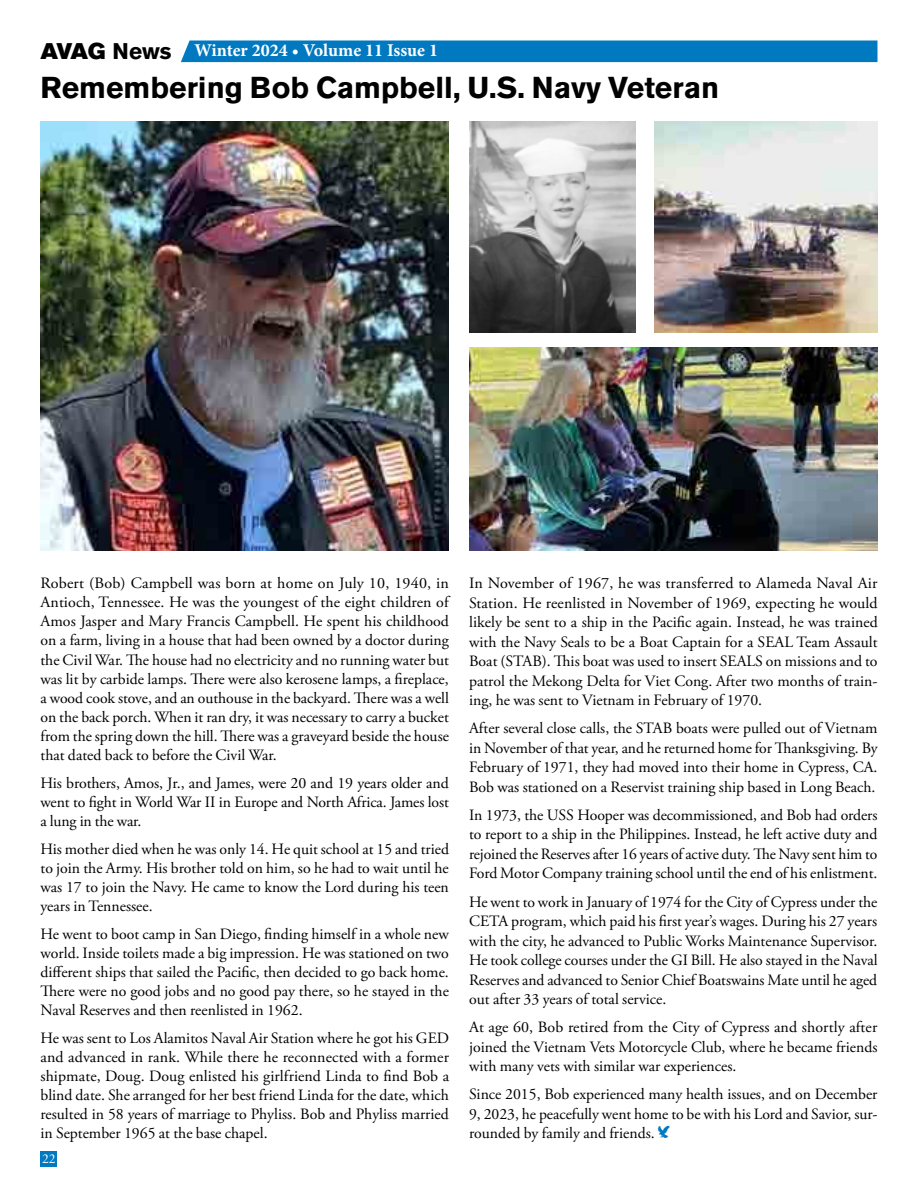
<style>
.page{position:relative;width:918px;height:1188px;background:#fff}
.page>*{position:absolute;margin:0;border:0;box-sizing:border-box;transform-origin:0 0}
.t1{font:700 30px "Akzidenz Grotesk BE";color:#000}
.t2{font:22.5px "Akzidenz Grotesk BE Super";color:#000}
.t3{font:700 18px "Minion Pro";color:#fff}
.t4{font:15.75px/19px "Adobe Garamond Pro";color:#000;text-align:justify}
.t5{font:13.5px "Adobe Garamond";color:#fff}
.s1{font-family:"Akzidenz Grotesk BE";font-weight:700}
.s2{font-family:"Eaglemania";font-size:16.2px;color:#0079c1}
</style>
<div class="page">
<div style="left:181px;top:40px;width:696px;height:22px;background:#0079c1"></div>
<div style="left:40px;top:1151px;width:17px;height:16px;background:#0079c1"></div>
<img style="left:469px;top:348px;width:409px;height:202px">
<img style="left:654px;top:121px;width:224px;height:212px">
<img style="left:469px;top:121px;width:166px;height:212px">
<img style="left:40px;top:121px;width:409px;height:429px">
<h2 class="t2" style="left:40px;top:38px;width:133px">AVAG <span class="s1">News</span></h2>
<p class="t3" style="left:195px;top:38px;width:245px">Winter 2024 • Volume 11 Issue 1</p>
<h1 class="t1" style="left:40px;top:70px;width:680px">Remembering Bob Campbell, U.S. Navy Veteran</h1>
<p class="t4" style="left:40px;top:574px;width:410px">Robert (Bob) Campbell was born at home on July 10, 1940, in Antioch, Tennessee. He was the youngest of the eight children of Amos Jasper and Mary Francis Campbell. He spent his childhood on a farm, living in a house that had been owned by a doctor during the Civil War. The house had no electricity and no running water but was lit by carbide lamps. There were also kerosene lamps, a fireplace, a wood cook stove, and an outhouse in the backyard. There was a well on the back porch. When it ran dry, it was necessary to carry a bucket from the spring down the hill. There was a graveyard beside the house that dated back to before the Civil War.</p>
<p class="t4" style="left:40px;top:774px;width:410px">His brothers, Amos, Jr., and James, were 20 and 19 years older and went to fight in World War II in Europe and North Africa. James lost a lung in the war.</p>
<p class="t4" style="left:40px;top:840px;width:410px">His mother died when he was only 14. He quit school at 15 and tried to join the Army. His brother told on him, so he had to wait until he was 17 to join the Navy. He came to know the Lord during his teen years in Tennessee.</p>
<p class="t4" style="left:40px;top:925px;width:410px">He went to boot camp in San Diego, finding himself in a whole new world. Inside toilets made a big impression. He was stationed on two different ships that sailed the Pacific, then decided to go back home.<br>There were no good jobs and no good pay there, so he stayed in the Naval Reserves and then reenlisted in 1962.</p>
<p class="t4" style="left:40px;top:1029px;width:410px">He was sent to Los Alamitos Naval Air Station where he got his GED and advanced in rank. While there he reconnected with a former shipmate, Doug. Doug enlisted his girlfriend Linda to find Bob a blind date. She arranged for her best friend Linda for the date, which resulted in 58 years of marriage to Phyliss. Bob and Phyliss married in September 1965 at the base chapel.</p>
<p class="t5" style="left:42px;top:1152px;width:15px">22</p>
<p class="t4" style="left:469px;top:574px;width:410px;line-height:19.5px">In November of 1967, he was transferred to Alameda Naval Air Station. He reenlisted in November of 1969, expecting he would likely be sent to a ship in the Pacific again. Instead, he was trained with the Navy Seals to be a Boat Captain for a SEAL Team Assault Boat (STAB). This boat was used to insert SEALS on missions and to patrol the Mekong Delta for Viet Cong. After two months of train&shy;ing, he was sent to Vietnam in February of 1970.</p>
<p class="t4" style="left:469px;top:719px;width:410px;line-height:19.5px">After several close calls, the STAB boats were pulled out of Vietnam in November of that year, and he returned home for Thanksgiving. By February of 1971, they had moved into their home in Cypress, CA.<br>Bob was stationed on a Reservist training ship based in Long Beach.</p>
<p class="t4" style="left:469px;top:806px;width:410px;line-height:19.5px">In 1973, the USS Hooper was decommissioned, and Bob had orders to report to a ship in the Philippines. Instead, he left active duty and rejoined the Reserves after 16 years of active duty. The Navy sent him to Ford Motor Company training school until the end of his enlistment.</p>
<p class="t4" style="left:469px;top:892px;width:410px;line-height:19.5px">He went to work in January of 1974 for the City of Cypress under the CETA program, which paid his first year’s wages. During his 27 years with the city, he advanced to Public Works Maintenance Supervisor.<br>He took college courses under the GI Bill. He also stayed in the Naval Reserves and advanced to Senior Chief Boatswains Mate until he aged out after 33 years of total service.</p>
<p class="t4" style="left:469px;top:1018px;width:410px;line-height:19.5px">At age 60, Bob retired from the City of Cypress and shortly after joined the Vietnam Vets Motorcycle Club, where he became friends with many vets with similar war experiences.</p>
<p class="t4" style="left:469px;top:1085px;width:410px;line-height:19.5px">Since 2015, Bob experienced many health issues, and on December 9, 2023, he peacefully went home to be with his Lord and Savior, sur&shy;rounded by family and friends. <span class="s2">y</span></p>
</div>
